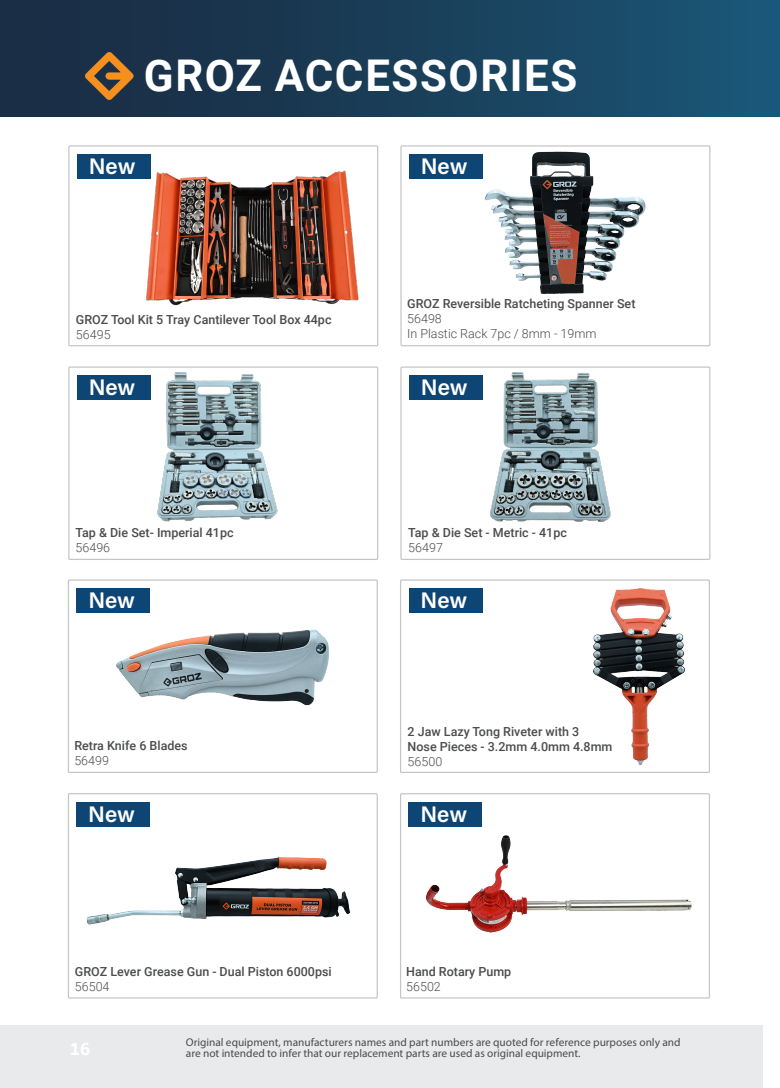
<style>
.page{position:relative;width:780px;height:1088px;background:#fff}
.page>*{position:absolute;margin:0;border:0;box-sizing:border-box;transform-origin:0 0}
.t1{font:700 43.75px "Roboto";letter-spacing:.035em;color:#fff}
.t2{font:22.5px "Acumin Variable Concept";letter-spacing:-.005em;color:#fff}
.t3{font:700 18.75px "Dubai";color:#fff}
.t4{font:500 12.5px "Roboto";color:#4b4c4d}
.t5{font:300 12.5px "Roboto";color:#4b4c4d}
.t6{font:11.25px/11.2px "Myriad Pro";letter-spacing:.005em;color:#494a4b}
</style>
<div class="page">
<div style="left:0;top:0;width:780px;height:116px;background:linear-gradient(to right,#1a283f,#1a5576)"></div>
<div style="left:400px;top:145px;width:310px;height:201px;border:1px solid #c5c6c8"></div>
<div style="left:68px;top:145px;width:310px;height:201px;border:1px solid #c5c6c8"></div>
<div style="left:400px;top:366px;width:310px;height:194px;border:1px solid #c5c6c8"></div>
<div style="left:68px;top:366px;width:310px;height:194px;border:1px solid #c5c6c8"></div>
<div style="left:400px;top:579px;width:310px;height:194px;border:1px solid #c5c6c8"></div>
<div style="left:68px;top:579px;width:310px;height:194px;border:1px solid #c5c6c8"></div>
<div style="left:400px;top:793px;width:310px;height:205px;border:1px solid #c5c6c8"></div>
<div style="left:68px;top:793px;width:310px;height:205px;border:1px solid #c5c6c8"></div>
<img style="left:146px;top:155px;width:213px;height:151px">
<img style="left:444px;top:145px;width:243px;height:149px">
<img style="left:90px;top:366px;width:252px;height:156px">
<img style="left:454px;top:367px;width:225px;height:155px">
<img style="left:116px;top:629px;width:213px;height:77px">
<img style="left:593px;top:588px;width:92px;height:177px">
<img style="left:86px;top:856px;width:264px;height:69px">
<img style="left:426px;top:835px;width:266px;height:98px">
<img style="left:86px;top:52px;width:50px;height:47px">
<div style="left:77px;top:375px;width:73px;height:25px;background:#0d4574"></div>
<div style="left:409px;top:375px;width:73px;height:25px;background:#0d4574"></div>
<div style="left:76px;top:588px;width:74px;height:25px;background:#0d4574"></div>
<div style="left:408px;top:588px;width:74px;height:25px;background:#0d4574"></div>
<div style="left:76px;top:802px;width:74px;height:24px;background:#0d4574"></div>
<div style="left:408px;top:802px;width:74px;height:24px;background:#0d4574"></div>
<div style="left:409px;top:154px;width:73px;height:25px;background:#0d4574"></div>
<div style="left:77px;top:154px;width:73px;height:25px;background:#0d4574"></div>
<div style="left:0;top:1025px;width:762px;height:63px;background:#e9eaeb"></div>
<p class="t1" style="left:144px;top:45px;width:435px">GROZ ACCESSORIES</p>
<p class="t2" style="left:89px;top:151px;width:48px">New</p>
<p class="t2" style="left:421px;top:151px;width:48px">New</p>
<p class="t4" style="left:76px;top:310px;width:257px">GROZ Tool Kit 5 Tray Cantilever Tool Box 44pc</p>
<p class="t5" style="left:76px;top:325px;width:36px">56495</p>
<p class="t4" style="left:407px;top:295px;width:230px">GROZ Reversible Ratcheting Spanner Set</p>
<p class="t5" style="left:407px;top:310px;width:36px">56498</p>
<p class="t5" style="left:407px;top:325px;width:191px">In Plastic Rack 7pc / 8mm - 19mm</p>
<p class="t2" style="left:89px;top:372px;width:48px">New</p>
<p class="t2" style="left:421px;top:372px;width:48px">New</p>
<p class="t4" style="left:76px;top:524px;width:159px">Tap &amp; Die Set- Imperial 41pc</p>
<p class="t5" style="left:76px;top:539px;width:36px">56496</p>
<p class="t4" style="left:408px;top:524px;width:160px">Tap &amp; Die Set - Metric - 41pc</p>
<p class="t5" style="left:408px;top:539px;width:36px">56497</p>
<p class="t2" style="left:88px;top:585px;width:48px">New</p>
<p class="t2" style="left:420px;top:585px;width:48px">New</p>
<p class="t4" style="left:74px;top:737px;width:115px">Retra Knife 6 Blades</p>
<p class="t5" style="left:74px;top:752px;width:36px">56499</p>
<p class="t4" style="left:407px;top:722px;width:173px">2 Jaw Lazy Tong Riveter with 3</p>
<p class="t4" style="left:407px;top:737px;width:206px">Nose Pieces - 3.2mm 4.0mm 4.8mm</p>
<p class="t5" style="left:407px;top:752px;width:36px">56500</p>
<p class="t2" style="left:88px;top:798px;width:48px">New</p>
<p class="t2" style="left:420px;top:798px;width:48px">New</p>
<p class="t4" style="left:75px;top:962px;width:258px">GROZ Lever Grease Gun - Dual Piston 6000psi</p>
<p class="t5" style="left:75px;top:977px;width:36px">56504</p>
<p class="t4" style="left:406px;top:963px;width:107px">Hand Rotary Pump</p>
<p class="t5" style="left:406px;top:978px;width:36px">56502</p>
<p class="t3" style="left:70px;top:1038px;width:22px">16</p>
<p class="t6" style="left:186px;top:1036px;width:496px">Original equipment, manufacturers names and part numbers are quoted for reference purposes only and are not intended to infer that our replacement parts are used as original equipment.</p>
</div>
